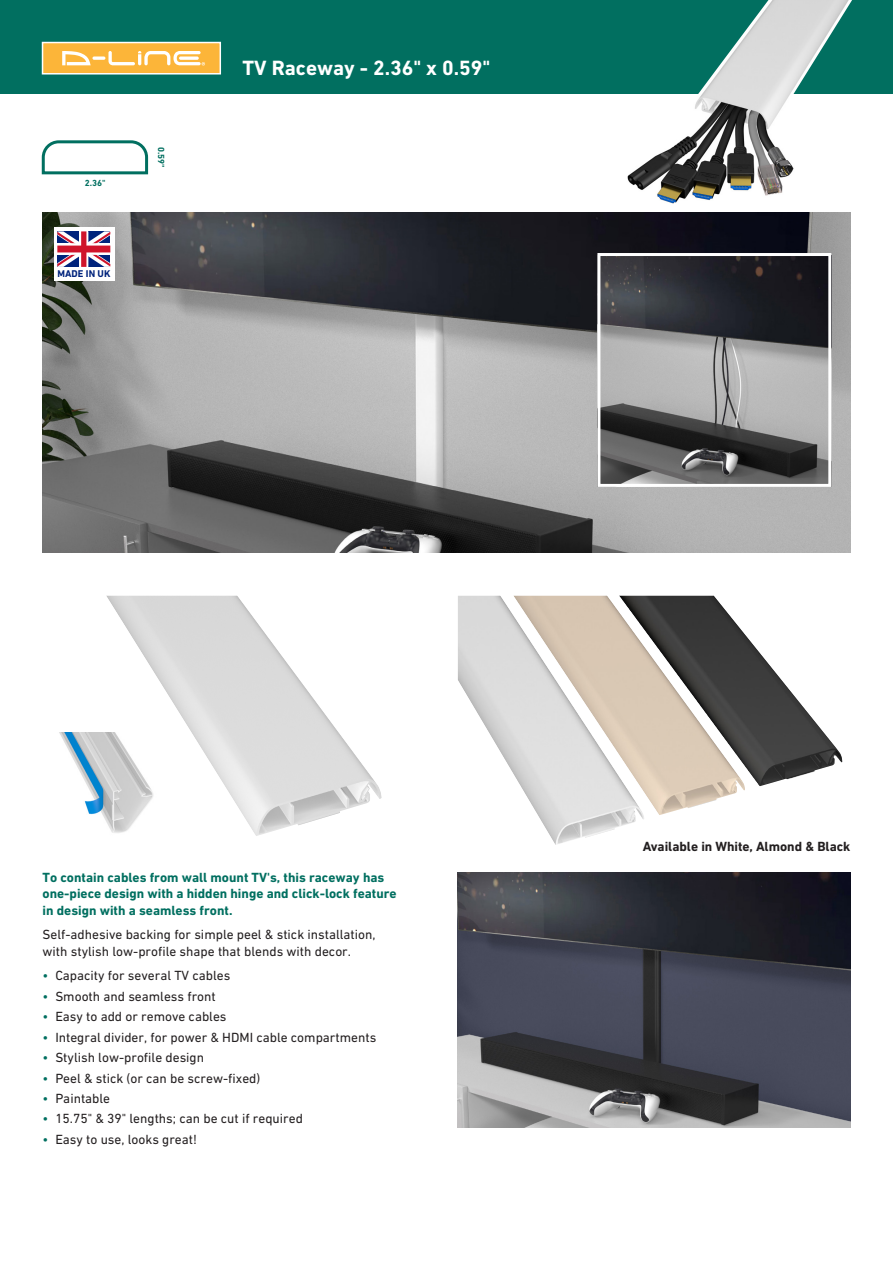
<style>
.page{position:relative;width:893px;height:1263px;background:#fff}
.page>*{position:absolute;margin:0;border:0;box-sizing:border-box;transform-origin:0 0}
.t1{font:700 21px "DIN Next LT Pro";color:#fff}
.t2{font:13.5px/16.2px "DIN Next LT Pro";color:#231f20}
.t3{font:700 13.5px/16.2px "DIN Next LT Pro";color:#016f60}
.Body_text_bold{font:700 13.5px "DIN Next LT Pro";color:#231f20}
.t4{font:700 10.05px "DIN Next LT Pro";color:#00237c}
.t5{font:700 9px "DIN Next LT Pro";color:#016f60}
.s1{color:#016f60}
</style>
<div class="page">
<div style="left:0;top:0;width:893px;height:94px;background:#016f60"></div>
<img style="left:43px;top:213px;width:807px;height:340px">
<img style="left:106px;top:596px;width:276px;height:240px">
<img style="left:458px;top:596px;width:385px;height:249px">
<img style="left:458px;top:872px;width:392px;height:256px">
<img style="left:627px;top:0;width:158px;height:204px">
<img style="left:601px;top:257px;width:226px;height:226px">
<div style="left:597px;top:253px;width:234px;height:234px;border:3px solid #fff"></div>
<div style="left:43px;top:43px;width:177px;height:31px;background:#fcb539"></div>
<svg style="left:92px;top:56px;width:13px;height:4px"></svg>
<svg style="left:62px;top:51px;width:29px;height:14px"></svg>
<svg style="left:108px;top:51px;width:97px;height:14px"></svg>
<div style="left:42px;top:42px;width:179px;height:33px;border:2px solid #fff"></div>
<img style="left:59px;top:733px;width:101px;height:103px">
<svg style="left:41px;top:140px;width:108px;height:35px"></svg>
<div style="left:54px;top:227px;width:61px;height:54px;background:#fff"></div>
<svg style="left:57px;top:231px;width:53px;height:36px"></svg>
<p class="t5" style="left:85px;top:178px;width:22px">2.36"</p>
<p class="t4" style="left:58px;top:268px;width:54px">MADE IN UK</p>
<p class="t5" style="left:166px;top:147px;width:22px;rotate:90deg">0.59"</p>
<p class="t1" style="left:243px;top:55px;width:249px">TV Raceway - 2.36" x 0.59"</p>
<p class="t3" style="left:43px;top:869px;width:356px">To contain cables from wall mount TV's, this raceway has one-piece design with a hidden hinge and click-lock feature in design with a seamless front.</p>
<p class="t2" style="left:43px;top:926px;width:334px">Self-adhesive backing for simple peel &amp; stick installation, with stylish low-profile shape that blends with decor.</p>
<p class="t2" style="left:43px;top:967px;width:189px"><span class="s1">•</span> Capacity for several TV cables</p>
<p class="t2" style="left:43px;top:988px;width:175px"><span class="s1">•</span> Smooth and seamless front</p>
<p class="t2" style="left:43px;top:1008px;width:185px"><span class="s1">•</span> Easy to add or remove cables</p>
<p class="t2" style="left:43px;top:1029px;width:335px"><span class="s1">•</span> Integral divider, for power &amp; HDMI cable compartments</p>
<p class="t2" style="left:43px;top:1049px;width:163px"><span class="s1">•</span> Stylish low-profile design</p>
<p class="t2" style="left:43px;top:1070px;width:219px"><span class="s1">•</span> Peel &amp; stick (or can be screw-fixed)</p>
<p class="t2" style="left:43px;top:1090px;width:69px"><span class="s1">•</span> Paintable</p>
<p class="t2" style="left:43px;top:1110px;width:262px"><span class="s1">•</span> 15.75" &amp; 39" lengths; can be cut if required</p>
<p class="t2" style="left:43px;top:1131px;width:156px"><span class="s1">•</span> Easy to use, looks great!</p>
<p class="Body_text_bold" style="left:643px;top:838px;width:209px">Available in White, Almond &amp; Black</p>
</div>
